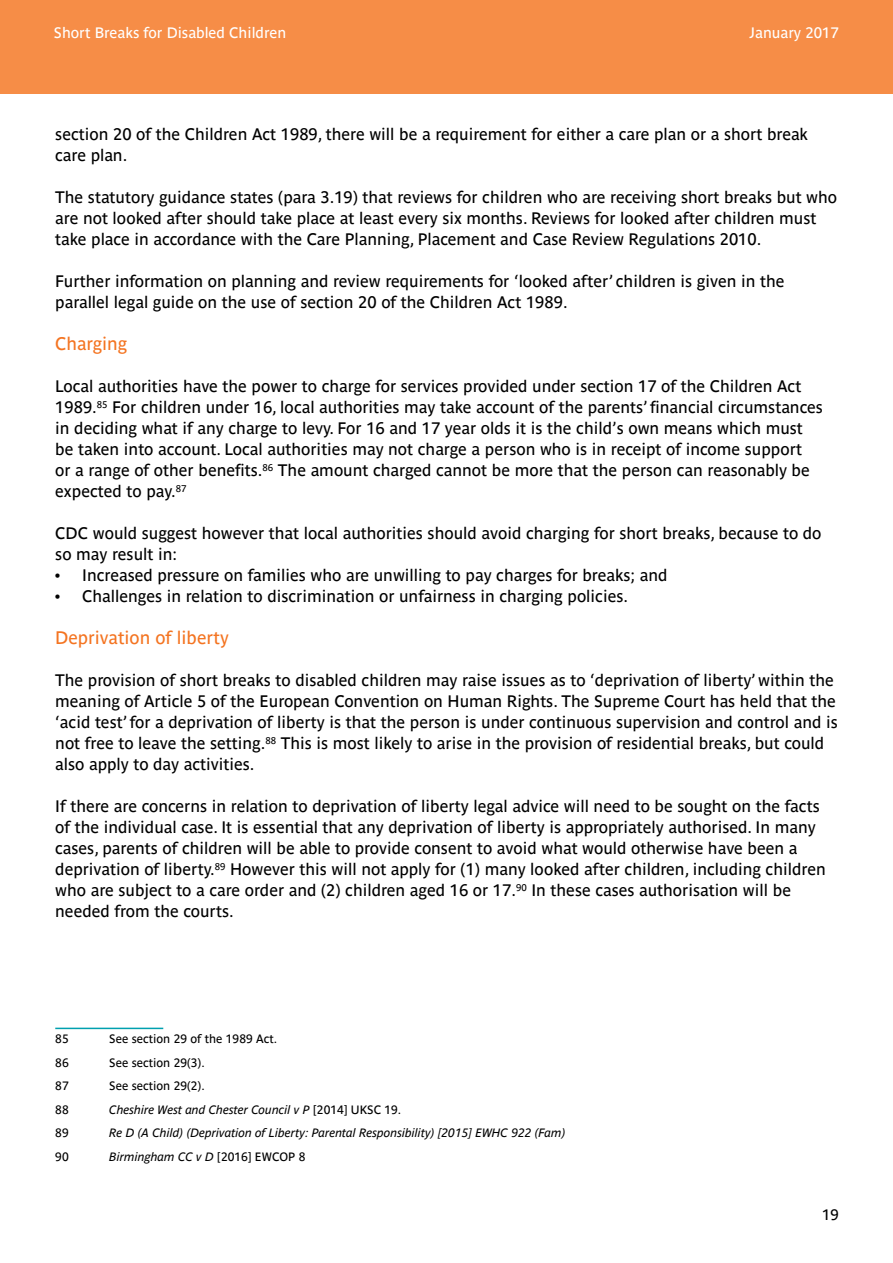
<style>
.page{position:relative;width:893px;height:1263px;background:#fff}
.page>*{position:absolute;margin:0;border:0;box-sizing:border-box;transform-origin:0 0}
.t1{font:18px "Parisine Std";color:#f47421}
.t2{font:16.5px/21px "Parisine Std";color:#000}
.t3{font:15px "Parisine Std";color:#fff}
.t4{font:15px "Parisine Std";color:#000}
.t5{font:italic 12px "Parisine Std";color:#000}
.t6{font:12px "Parisine Std";color:#000}
.s1{font-style:normal}
</style>
<div class="page">
<hr style="left:55px;top:1028px;width:108px;height:1px;background:#00a0af">
<div style="left:0;top:0;width:893px;height:94px;background:#f68d47"></div>
<p class="t3" style="left:54px;top:24px;width:234px">Short Breaks for Disabled Children</p>
<p class="t3" style="left:750px;top:24px;width:91px">January 2017</p>
<p class="t2" style="left:55px;top:124px;width:754px">section 20 of the Children Act 1989, there will be a requirement for either a care plan or a short break care plan.</p>
<p class="t2" style="left:55px;top:187px;width:783px">The statutory guidance states (para 3.19) that reviews for children who are receiving short breaks but who are not looked after should take place at least every six months. Reviews for looked after children must take place in accordance with the Care Planning, Placement and Case Review Regulations 2010.</p>
<p class="t2" style="left:55px;top:271px;width:731px">Further information on planning and review requirements for ‘looked after’ children is given in the parallel legal guide on the use of section 20 of the Children Act 1989.</p>
<p class="t1" style="left:55px;top:333px;width:73px">Charging</p>
<p class="t2" style="left:55px;top:376px;width:769px">Local authorities have the power to charge for services provided under section 17 of the Children Act 1989.<sup>85</sup> For children under 16, local authorities may take account of the parents’ financial circumstances in deciding what if any charge to levy. For 16 and 17 year olds it is the child’s own means which must be taken into account. Local authorities may not charge a person who is in receipt of income support<br>or a range of other benefits.<sup>86</sup> The amount charged cannot be more that the person can reasonably be expected to pay.<sup>87</sup></p>
<p class="t2" style="left:55px;top:523px;width:768px">CDC would suggest however that local authorities should avoid charging for short breaks, because to do so may result in:</p>
<p class="t2" style="left:55px;top:565px;width:614px">• Increased pressure on families who are unwilling to pay charges for breaks; and</p>
<p class="t2" style="left:55px;top:586px;width:574px">• Challenges in relation to discrimination or unfairness in charging policies.</p>
<p class="t1" style="left:55px;top:627px;width:175px">Deprivation of liberty</p>
<p class="t2" style="left:55px;top:670px;width:784px">The provision of short breaks to disabled children may raise issues as to ‘deprivation of liberty’ within the meaning of Article 5 of the European Convention on Human Rights. The Supreme Court has held that the ‘acid test’ for a deprivation of liberty is that the person is under continuous supervision and control and is not free to leave the setting.<sup>88</sup> This is most likely to arise in the provision of residential breaks, but could also apply to day activities.</p>
<p class="t2" style="left:55px;top:796px;width:772px">If there are concerns in relation to deprivation of liberty legal advice will need to be sought on the facts of the individual case. It is essential that any deprivation of liberty is appropriately authorised. In many cases, parents of children will be able to provide consent to avoid what would otherwise have been a deprivation of liberty.<sup>89</sup> However this will not apply for (1) many looked after children, including children who are subject to a care order and (2) children aged 16 or 17.<sup>90</sup> In these cases authorisation will be needed from the courts.</p>
<p class="t6" style="left:55px;top:1032px;width:15px">85</p>
<p class="t6" style="left:109px;top:1032px;width:169px">See section 29 of the 1989 Act.</p>
<p class="t6" style="left:55px;top:1056px;width:15px">86</p>
<p class="t6" style="left:109px;top:1056px;width:97px">See section 29(3).</p>
<p class="t6" style="left:55px;top:1079px;width:15px">87</p>
<p class="t6" style="left:109px;top:1079px;width:97px">See section 29(2).</p>
<p class="t6" style="left:55px;top:1103px;width:15px">88</p>
<p class="t5" style="left:109px;top:1103px;width:294px">Cheshire West and Chester Council v P <span class="s1">[2014] UKSC 19.</span></p>
<p class="t6" style="left:55px;top:1126px;width:15px">89</p>
<p class="t5" style="left:109px;top:1126px;width:458px">Re D (A Child) (Deprivation of Liberty: Parental Responsibility) [2015] EWHC 922 (Fam)</p>
<p class="t6" style="left:55px;top:1150px;width:15px">90</p>
<p class="t5" style="left:109px;top:1150px;width:198px">Birmingham CC v D <span class="s1">[2016] EWCOP 8</span></p>
<p class="t4" style="left:822px;top:1206px;width:18px">19</p>
</div>
